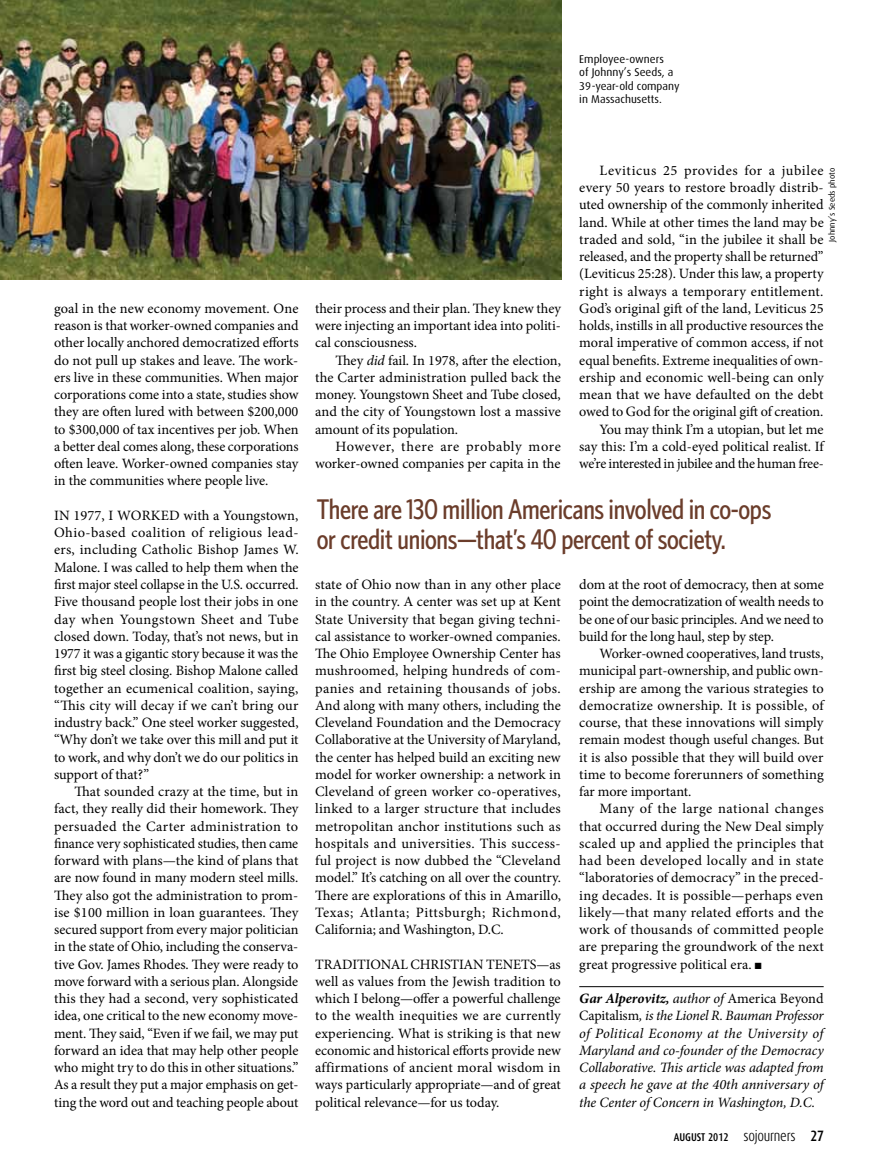
<style>
.page{position:relative;width:878px;height:1175px;background:#fff}
.page>*{position:absolute;margin:0;border:0;box-sizing:border-box;transform-origin:0 0}
.t1{font:500 condensed 28.5px/30px "Whitney HTF";letter-spacing:-.01em;color:#6b3d2b}
.t2{font:14.25px/17.2px "Minion Pro";color:#000;text-align:justify}
.t3{font:italic 14.25px/17.2px "Minion Pro";letter-spacing:-.01em;color:#000;text-align:justify}
.t4{font:11.25px/13.5px "Dax OT";color:#000}
.t5{font:500 11.25px "Dax Condensed";color:#000}
.t6{font:8.25px "Dax OT";color:#000}
.s1{font-style:italic}
.s2{font-weight:700}
.s3{font-style:normal}
.s4{font-weight:300;font-size:15px}
.s5{font-size:15px}
</style>
<div class="page">
<hr style="left:579px;top:986px;width:244px;height:1px;background:#000">
<img style="left:0;top:0;width:561px;height:279px">
<p class="t4" style="left:579px;top:50px;width:102px">Employee-owners<br>of Johnny’s Seeds, a<br>39-year-old company in Massachusetts.</p>
<p class="t2" style="left:54px;top:300px;width:246px">goal in the new economy movement. One reason is that worker-owned companies and other locally anchored democratized efforts do not pull up stakes and leave. The work&shy;ers live in these communities. When major corporations come into a state, studies show they are often lured with between $200,000 to $300,000 of tax incentives per job. When a better deal comes along, these corporations often leave. Worker-owned companies stay in the communities where people live.</p>
<p class="t2" style="left:54px;top:507px;width:246px">IN 1977, I worked with a Youngstown, Ohio-based coalition of religious lead&shy;ers, including Catholic Bishop James W.<br>Malone. I was called to help them when the first major steel collapse in the U.S. occurred.<br>Five thousand people lost their jobs in one day when Youngstown Sheet and Tube closed down. Today, that’s not news, but in 1977 it was a gigantic story because it was the first big steel closing. Bishop Malone called together an ecumenical coalition, saying, “This city will decay if we can’t bring our industry back.” One steel worker suggested, “Why don’t we take over this mill and put it to work, and why don’t we do our politics in support of that?”</p>
<p class="t2" style="left:54px;top:783px;width:246px;text-indent:20px">That sounded crazy at the time, but in fact, they really did their homework. They persuaded the Carter administration to finance very sophisticated studies, then came forward with plans—the kind of plans that are now found in many modern steel mills.<br>They also got the administration to prom&shy;ise $100 million in loan guarantees. They secured support from every major politician in the state of Ohio, including the conserva&shy;tive Gov. James Rhodes. They were ready to move forward with a serious plan. Alongside this they had a second, very sophisticated idea, one critical to the new economy move&shy;ment. They said, “Even if we fail, we may put forward an idea that may help other people who might try to do this in other situations.” As a result they put a major emphasis on get&shy;ting the word out and teaching people about</p>
<p class="t2" style="left:315px;top:300px;width:247px">their process and their plan. They knew they were injecting an important idea into politi&shy;cal consciousness.</p>
<p class="t2" style="left:315px;top:351px;width:247px;text-indent:20px">They <span class="s1">did</span> fail. In 1978, after the election, the Carter administration pulled back the money. Youngstown Sheet and Tube closed, and the city of Youngstown lost a massive amount of its population.</p>
<p class="t2" style="left:315px;top:438px;width:247px;text-align:right">However, there are probably more worker-owned companies per capita in the</p>
<p class="t2" style="left:579px;top:162px;width:246px;text-align:right">Leviticus 25 provides for a jubilee every 50 years to restore broadly distrib&shy;uted ownership of the commonly inherited land. While at other times the land may be traded and sold, “in the jubilee it shall be released, and the property shall be returned” (Leviticus 25:28). Under this law, a property right is always a temporary entitlement.<br>God’s original gift of the land, Leviticus 25 holds, instills in all productive resources the moral imperative of common access, if not equal benefits. Extreme inequalities of own&shy;ership and economic well-being can only mean that we have defaulted on the debt owed to God for the original gift of creation.<br>You may think I’m a utopian, but let me say this: I’m a cold-eyed political realist. If we’re interested in jubilee and the human free-</p>
<p class="t6" style="left:824px;top:242px;width:75px;rotate:-90deg">Johnny’s Seeds photo</p>
<h1 class="t1" style="left:316px;top:493px;width:456px">There are 130 million Americans involved in co-ops or credit unions—that’s 40 percent of society.</h1>
<p class="t2" style="left:315px;top:576px;width:247px">state of Ohio now than in any other place in the country. A center was set up at Kent State University that began giving techni&shy;cal assistance to worker-owned companies.<br>The Ohio Employee Ownership Center has mushroomed, helping hundreds of com&shy;panies and retaining thousands of jobs.<br>And along with many others, including the Cleveland Foundation and the Democracy Collaborative at the University of Maryland, the center has helped build an exciting new model for worker ownership: a network in Cleveland of green worker co-operatives, linked to a larger structure that includes metropolitan anchor institutions such as hospitals and universities. This success&shy;ful project is now dubbed the “Cleveland model.” It’s catching on all over the country.<br>There are explorations of this in Amarillo, Texas; Atlanta; Pittsburgh; Richmond, California; and Washington, D.C.</p>
<p class="t2" style="left:315px;top:955px;width:247px">TRADITIONAL CHRISTIAN TENETS—as well as values from the Jewish tradition to which I belong—offer a powerful challenge to the wealth inequities we are currently experiencing. What is striking is that new economic and historical efforts provide new affirmations of ancient moral wisdom in ways particularly appropriate—and of great political relevance—for us today.</p>
<p class="t2" style="left:579px;top:576px;width:246px">dom at the root of democracy, then at some point the democratization of wealth needs to be one of our basic principles. And we need to build for the long haul, step by step.</p>
<p class="t2" style="left:579px;top:645px;width:246px;text-indent:20px">Worker-owned cooperatives, land trusts, municipal part-ownership, and public own&shy;ership are among the various strategies to democratize ownership. It is possible, of course, that these innovations will simply remain modest though useful changes. But it is also possible that they will build over time to become forerunners of something far more important.</p>
<p class="t2" style="left:579px;top:800px;width:246px;text-indent:20px">Many of the large national changes that occurred during the New Deal simply scaled up and applied the principles that had been developed locally and in state “laboratories of democracy” in the preced&shy;ing decades. It is possible—perhaps even likely—that many related efforts and the work of thousands of committed people are preparing the groundwork of the next great progressive political era. ■</p>
<p class="t3" style="left:579px;top:990px;width:246px"><span class="s2">Gar Alperovitz,</span> author of <span class="s3">America Beyond Capitalism</span>, is the Lionel R. Bauman Professor of Political Economy at the University of Maryland and co-founder of the Democracy Collaborative. This article was adapted from a speech he gave at the 40th anniversary of the Center of Concern in Washington, D.C.</p>
<p class="t5" style="left:673px;top:1131px;width:152px">AUGUST 2012 <span class="s4">sojourners</span> <span class="s5">27</span></p>
</div>
